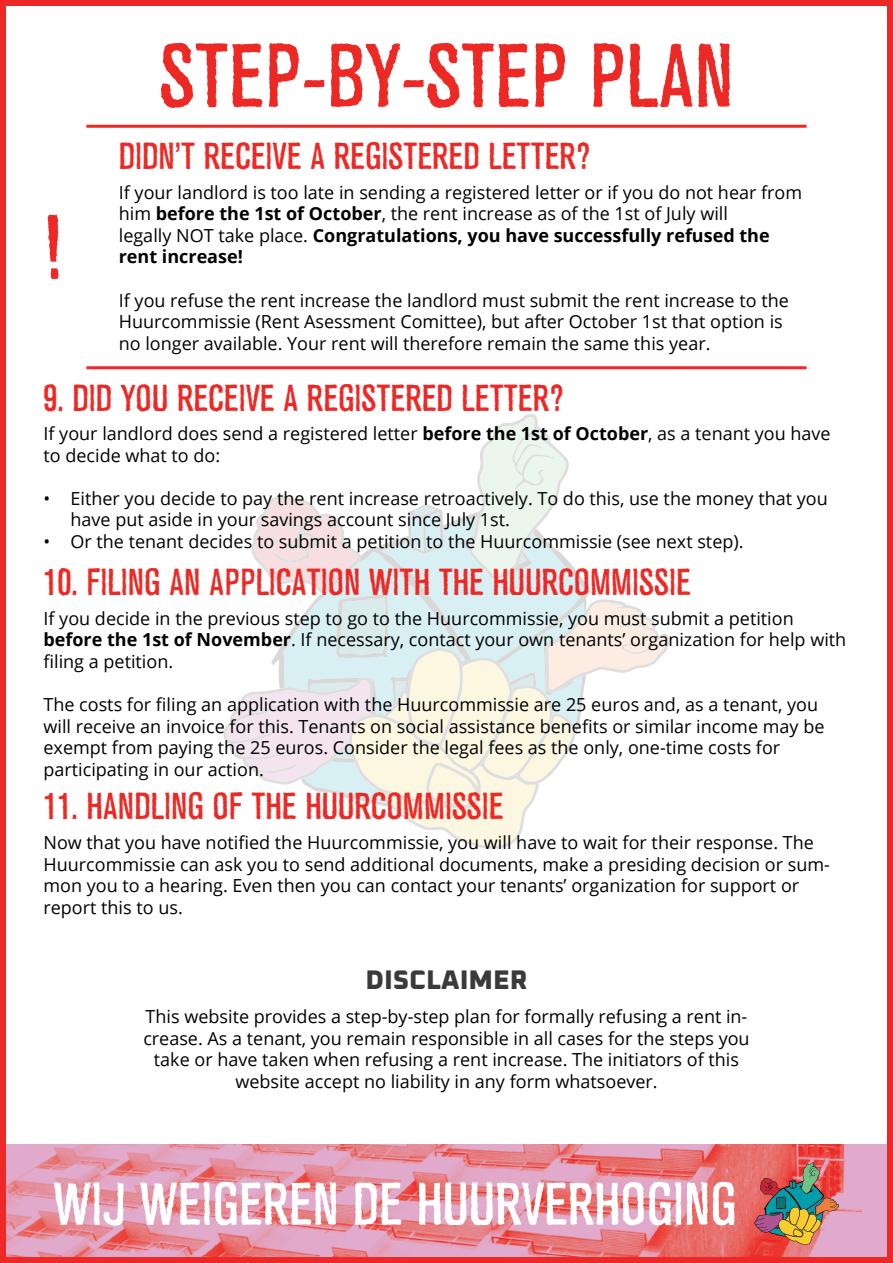
<style>
.page{position:relative;width:893px;height:1263px;background:#fff}
.page>*{position:absolute;margin:0;border:0;box-sizing:border-box;transform-origin:0 0}
.t1{font:condensed 90px "Precarity Font";color:#ed2926}
.t2{font:condensed 60px "Precarity Font";color:#fff}
.t3{font:condensed 37.5px "Precarity Font";color:#ed2926}
.t4{font:200 27px "Oxanium";color:#3a3a3a}
.t5{font:18px/21.6px "Open Sans";color:#000}
.s1{font-weight:700}
</style>
<div class="page">
<img style="left:7px;top:1144px;width:879px;height:112px">
<svg style="left:223px;top:414px;width:447px;height:435px"></svg>
<img style="left:754px;top:1162px;width:85px;height:83px">
<div style="left:0;top:0;width:893px;height:1263px;border:6px solid #ec2927"></div>
<hr style="left:86px;top:125px;width:721px;height:3px;background:#ed2926">
<hr style="left:86px;top:366px;width:721px;height:3px;background:#ed2926">
<p class="t1" style="left:159px;top:26px;width:576px">STEP-BY-STEP PLAN</p>
<p class="t1" style="left:44px;top:198px;width:20px">!</p>
<p class="t3" style="left:119px;top:135px;width:473px">DIDN’T RECEIVE A REGISTERED LETTER?</p>
<p class="t5" style="left:119px;top:181px;width:685px">If your landlord is too late in sending a registered letter or if you do not hear from him <span class="s1">before the 1st of October</span>, the rent increase as of the 1st of July will<br>legally NOT take place. <span class="s1">Congratulations, you have successfully refused the rent increase!</span></p>
<p class="t5" style="left:119px;top:289px;width:671px">If you refuse the rent increase the landlord must submit the rent increase to the<br>Huurcommissie (Rent Asessment Comittee), but after October 1st that option is no longer available. Your rent will therefore remain the same this year.</p>
<p class="t3" style="left:44px;top:377px;width:522px">9. DID YOU RECEIVE A REGISTERED LETTER?</p>
<p class="t5" style="left:44px;top:422px;width:789px">If your landlord does send a registered letter <span class="s1">before the 1st of October</span>, as a tenant you have to decide what to do:</p>
<p class="t5" style="left:70px;top:487px;width:759px;text-indent:-27px">• Either you decide to pay the rent increase retroactively. To do this, use the money that you have put aside in your savings account since July 1st.</p>
<p class="t5" style="left:44px;top:530px;width:702px">• Or the tenant decides to submit a petition to the Huurcommissie (see next step).</p>
<p class="t3" style="left:44px;top:561px;width:649px">10. FILING AN APPLICATION WITH THE HUURCOMMISSIE</p>
<p class="t5" style="left:44px;top:607px;width:752px">If you decide in the previous step to go to the Huurcommissie, you must submit a petition</p>
<p class="t5" style="left:44px;top:628px;width:804px"><span class="s1">before the 1st of November</span>. If necessary, contact your own tenants’ organization for help with filing a petition.</p>
<p class="t5" style="left:44px;top:693px;width:782px">The costs for filing an application with the Huurcommissie are 25 euros and, as a tenant, you will receive an invoice for this. Tenants on social assistance benefits or similar income may be exempt from paying the 25 euros. Consider the legal fees as the only, one-time costs for</p>
<p class="t5" style="left:44px;top:758px;width:222px">participating in our action.</p>
<p class="t3" style="left:44px;top:785px;width:462px">11. HANDLING OF THE HUURCOMMISSIE</p>
<p class="t5" style="left:44px;top:831px;width:788px">Now that you have notified the Huurcommissie, you will have to wait for their response. The Huurcommissie can ask you to send additional documents, make a presiding decision or sum&shy;mon you to a hearing. Even then you can contact your tenants’ organization for support or report this to us.</p>
<p class="t4" style="left:366px;top:963px;width:163px">DISCLAIMER</p>
<p class="t5" style="left:143px;top:1005px;width:608px;text-align:center">This website provides a step-by-step plan for formally refusing a rent in&shy;crease. As a tenant, you remain responsible in all cases for the steps you take or have taken when refusing a rent increase. The initiators of this website accept no liability in any form whatsoever.</p>
<h2 class="t2" style="left:54px;top:1171px;width:684px">WIJ WEIGEREN DE HUURVERHOGING</h2>
</div>
